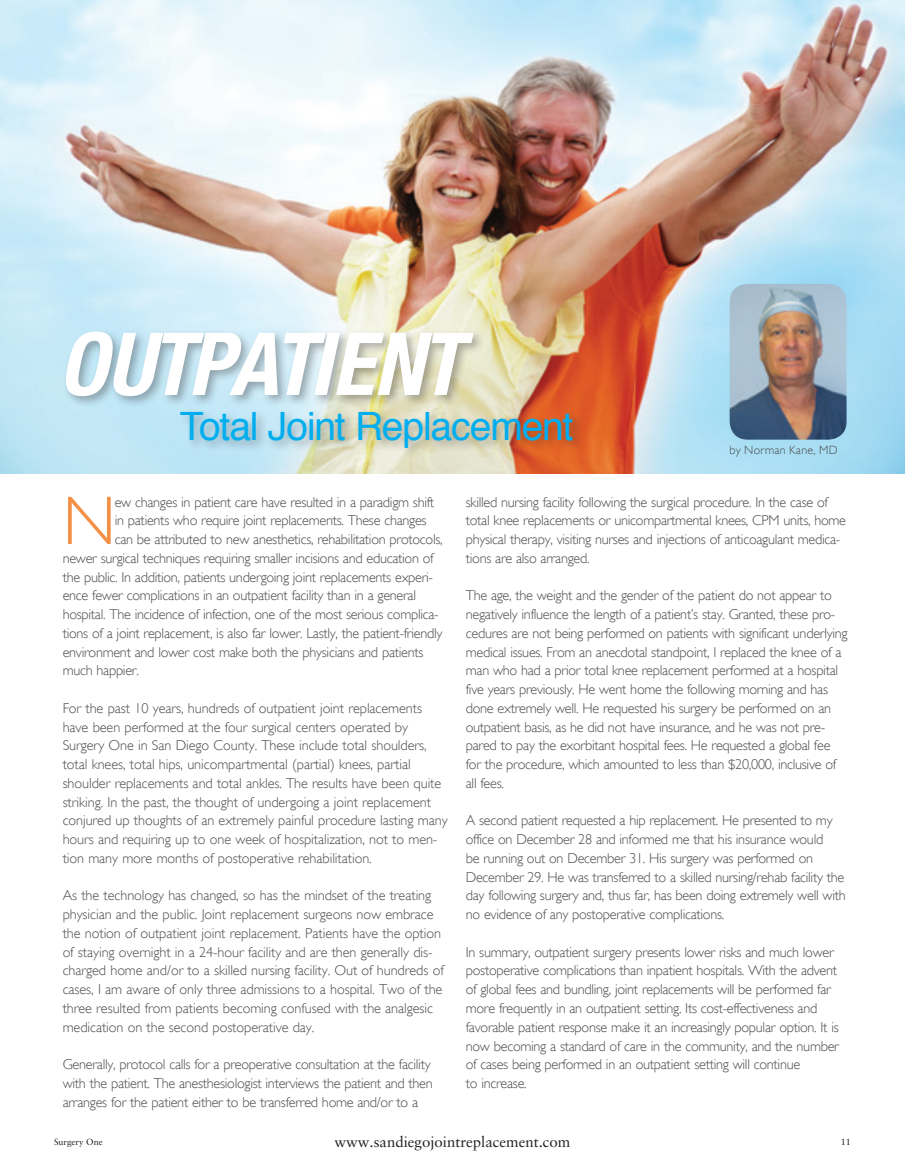
<style>
.page{position:relative;width:905px;height:1175px;background:#fff}
.page>*{position:absolute;margin:0;border:0;box-sizing:border-box;transform-origin:0 0}
.t1{font:italic 700 condensed 87px "Helvetica Neue";letter-spacing:-.045em;color:#fff}
.t2{font:300 69.3px "Gill Sans";color:#f39045}
.t3{font:39px "Helvetica";letter-spacing:-.03em;color:#00aeef}
.t4{font:15px "Sabon";color:#231f20}
.t5{font:300 14.25px/18.8px "Gill Sans";letter-spacing:-.02em;color:#4b4c4d}
.t6{font:300 12px "Gill Sans";letter-spacing:.025em;color:#4b4c4d}
.t7{font:9px "Sabon";color:#231f20}
</style>
<div class="page">
<img style="left:0;top:0;width:904px;height:473px">
<div style="left:62px;top:327px;width:522px;height:132px;background:#231f20;opacity:.35"></div>
<img style="left:729px;top:284px;width:117px;height:155px">
<p class="t1" style="left:58px;top:311px;width:404px">OUTPATIENT</p>
<p class="t3" style="left:180px;top:396px;width:395px">Total Joint Replacement</p>
<p class="t6" style="left:729px;top:443px;width:110px">by Norman Kane, MD</p>
<p class="t2" style="left:63px;top:481px;width:55px">N</p>
<p class="t5" style="left:115px;top:492px;width:321px">ew changes in patient care have resulted in a paradigm shift</p>
<p class="t5" style="left:115px;top:511px;width:313px">in patients who require joint replacements. These changes</p>
<p class="t5" style="left:115px;top:530px;width:329px">can be attributed to new anesthetics, rehabilitation protocols,</p>
<p class="t5" style="left:63px;top:548px;width:372px">newer surgical techniques requiring smaller incisions and education of</p>
<p class="t5" style="left:63px;top:567px;width:372px">the public. In addition, patients undergoing joint replacements experi-</p>
<p class="t5" style="left:63px;top:586px;width:355px">ence fewer complications in an outpatient facility than in a general</p>
<p class="t5" style="left:63px;top:605px;width:377px">hospital. The incidence of infection, one of the most serious complica-</p>
<p class="t5" style="left:63px;top:623px;width:381px">tions of a joint replacement, is also far lower. Lastly, the patient-friendly</p>
<p class="t5" style="left:63px;top:642px;width:362px">environment and lower cost make both the physicians and patients</p>
<p class="t5" style="left:63px;top:661px;width:78px">much happier.</p>
<p class="t5" style="left:63px;top:698px;width:386px">For the past 10 years, hundreds of outpatient joint replacements have been performed at the four surgical centers operated by Surgery One in San Diego County. These include total shoulders, total knees, total hips, unicompartmental (partial) knees, partial shoulder replacements and total ankles. The results have been quite striking. In the past, the thought of undergoing a joint replacement conjured up thoughts of an extremely painful procedure lasting many hours and requiring up to one week of hospitalization, not to men&shy;tion many more months of postoperative rehabilitation.</p>
<p class="t5" style="left:63px;top:886px;width:382px">As the technology has changed, so has the mindset of the treating physician and the public. Joint replacement surgeons now embrace the notion of outpatient joint replacement. Patients have the option of staying overnight in a 24-hour facility and are then generally dis&shy;charged home and/or to a skilled nursing facility. Out of hundreds of cases, I am aware of only three admissions to a hospital. Two of the three resulted from patients becoming confused with the analgesic medication on the second postoperative day.</p>
<p class="t5" style="left:63px;top:1055px;width:371px">Generally, protocol calls for a preoperative consultation at the facility with the patient. The anesthesiologist interviews the patient and then arranges for the patient either to be transferred home and/or to a</p>
<p class="t5" style="left:466px;top:492px;width:382px">skilled nursing facility following the surgical procedure. In the case of total knee replacements or unicompartmental knees, CPM units, home physical therapy, visiting nurses and injections of anticoagulant medica&shy;tions are also arranged.</p>
<p class="t5" style="left:466px;top:586px;width:383px">The age, the weight and the gender of the patient do not appear to negatively influence the length of a patient’s stay. Granted, these pro&shy;cedures are not being performed on patients with significant underlying medical issues. From an anecdotal standpoint, I replaced the knee of a man who had a prior total knee replacement performed at a hospital five years previously. He went home the following morning and has done extremely well. He requested his surgery be performed on an outpatient basis, as he did not have insurance, and he was not pre&shy;pared to pay the exorbitant hospital fees. He requested a global fee for the procedure, which amounted to less than $20,000, inclusive of all fees.</p>
<p class="t5" style="left:466px;top:811px;width:381px">A second patient requested a hip replacement. He presented to my office on December 28 and informed me that his insurance would<br>be running out on December 31. His surgery was performed on December 29. He was transferred to a skilled nursing/rehab facility the day following surgery and, thus far, has been doing extremely well with no evidence of any postoperative complications.</p>
<p class="t5" style="left:466px;top:942px;width:374px">In summary, outpatient surgery presents lower risks and much lower postoperative complications than inpatient hospitals. With the advent of global fees and bundling, joint replacements will be performed far more frequently in an outpatient setting. Its cost-effectiveness and favorable patient response make it an increasingly popular option. It is now becoming a standard of care in the community, and the number of cases being performed in an outpatient setting will continue<br>to increase.</p>
<p class="t7" style="left:54px;top:1136px;width:50px">Surgery One</p>
<p class="t4" style="left:334px;top:1132px;width:237px">www.sandiegojointreplacement.com</p>
<p class="t7" style="left:840px;top:1136px;width:12px">11</p>
</div>
